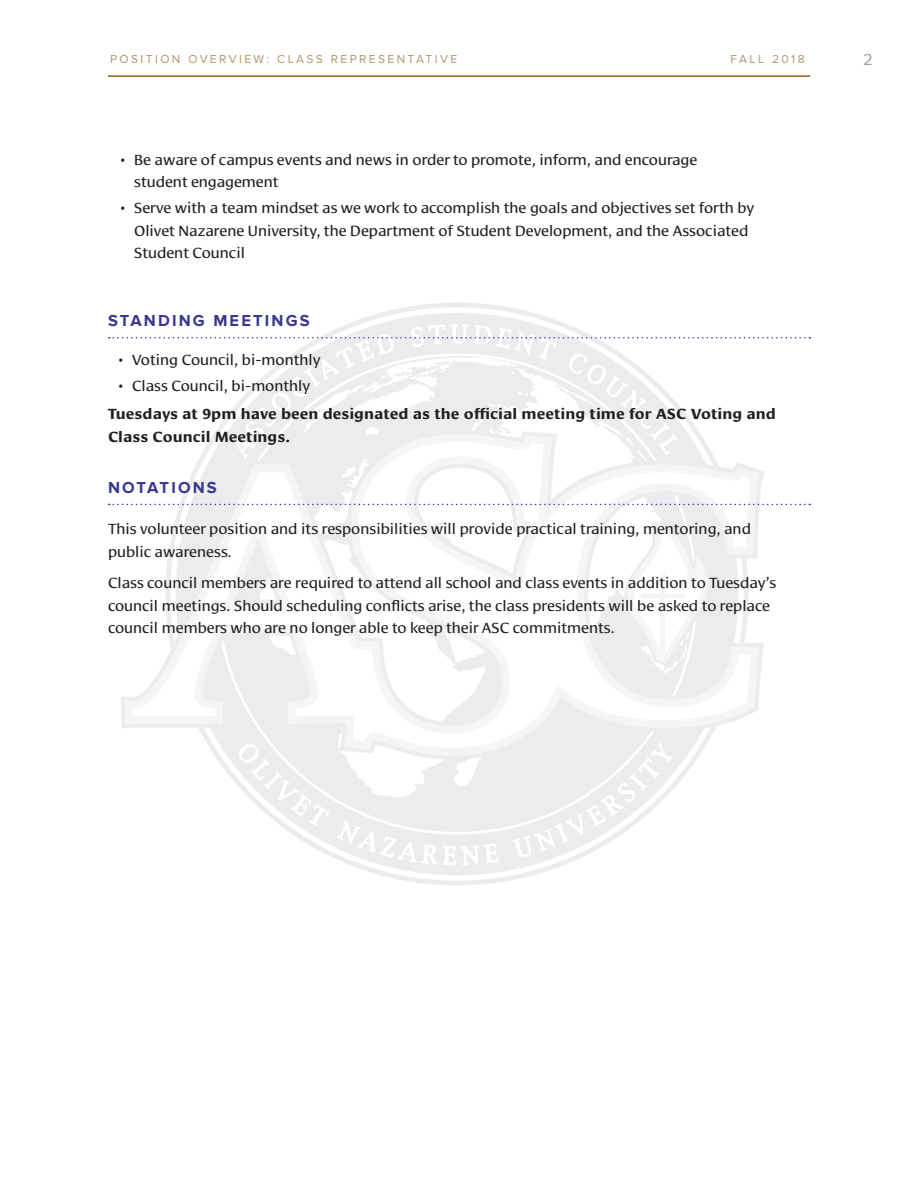
<style>
.page{position:relative;width:918px;height:1188px;background:#fff}
.page>*{position:absolute;margin:0;border:0;box-sizing:border-box;transform-origin:0 0}
.t1{font:700 16.5px "Proxima Nova";letter-spacing:.13em;color:#393890}
.t2{font:16.5px "Proxima Nova";color:#9d9fa2}
.t3{font:15px/22.5px "Cora";color:#231f20}
.t4{font:700 15px/22.5px "Cora";color:#231f20}
.t5{font:12px "Proxima Nova";letter-spacing:.2em;color:#af986d}
</style>
<div class="page">
<svg style="left:294px;top:303px;width:287px;height:582px"></svg>
<svg style="left:217px;top:759px;width:480px;height:76px;fill:#ececee"></svg>
<svg style="left:330px;top:759px;width:156px;height:39px;fill:#ececee"></svg>
<svg style="left:125px;top:494px;width:635px;height:262px"></svg>
<svg style="left:132px;top:494px;width:619px;height:254px"></svg>
<svg style="left:622px;top:522px;width:99px;height:152px"></svg>
<svg style="left:239px;top:744px;width:91px;height:82px"></svg>
<svg style="left:337px;top:820px;width:100px;height:45px"></svg>
<svg style="left:443px;top:843px;width:56px;height:23px"></svg>
<svg style="left:512px;top:742px;width:161px;height:115px"></svg>
<hr style="left:108px;top:75px;width:702px;height:2px;background:#7e6214">
<svg style="left:109px;top:324px;width:701px;height:170px"></svg>
<svg style="left:109px;top:504px;width:701px;height:1px"></svg>
<p class="t5" style="left:110px;top:52px;width:349px">POSITION OVERVIEW: CLASS REPRESENTATIVE</p>
<p class="t5" style="left:731px;top:52px;width:76px">FALL 2018</p>
<p class="t2" style="left:863px;top:50px;width:11px">2</p>
<p class="t3" style="left:134px;top:149px;width:565px;text-indent:-15px">• Be aware of campus events and news in order to promote, inform, and encourage student engagement</p>
<p class="t3" style="left:134px;top:197px;width:622px;text-indent:-15px">• Serve with a team mindset as we work to accomplish the goals and objectives set forth by<br>Olivet Nazarene University, the Department of Student Development, and the Associated<br>Student Council</p>
<p class="t1" style="left:108px;top:311px;width:203px">STANDING MEETINGS</p>
<p class="t3" style="left:117px;top:349px;width:205px">• Voting Council, bi-monthly</p>
<p class="t3" style="left:117px;top:375px;width:195px">• Class Council, bi-monthly</p>
<p class="t4" style="left:108px;top:403px;width:669px">Tuesdays at 9pm have been designated as the official meeting time for ASC Voting and<br>Class Council Meetings.</p>
<p class="t1" style="left:108px;top:478px;width:110px">NOTATIONS</p>
<p class="t3" style="left:108px;top:518px;width:645px">This volunteer position and its responsibilities will provide practical training, mentoring, and public awareness.</p>
<p class="t3" style="left:108px;top:572px;width:670px">Class council members are required to attend all school and class events in addition to Tuesday’s council meetings. Should scheduling conflicts arise, the class presidents will be asked to replace council members who are no longer able to keep their ASC commitments.</p>
</div>
